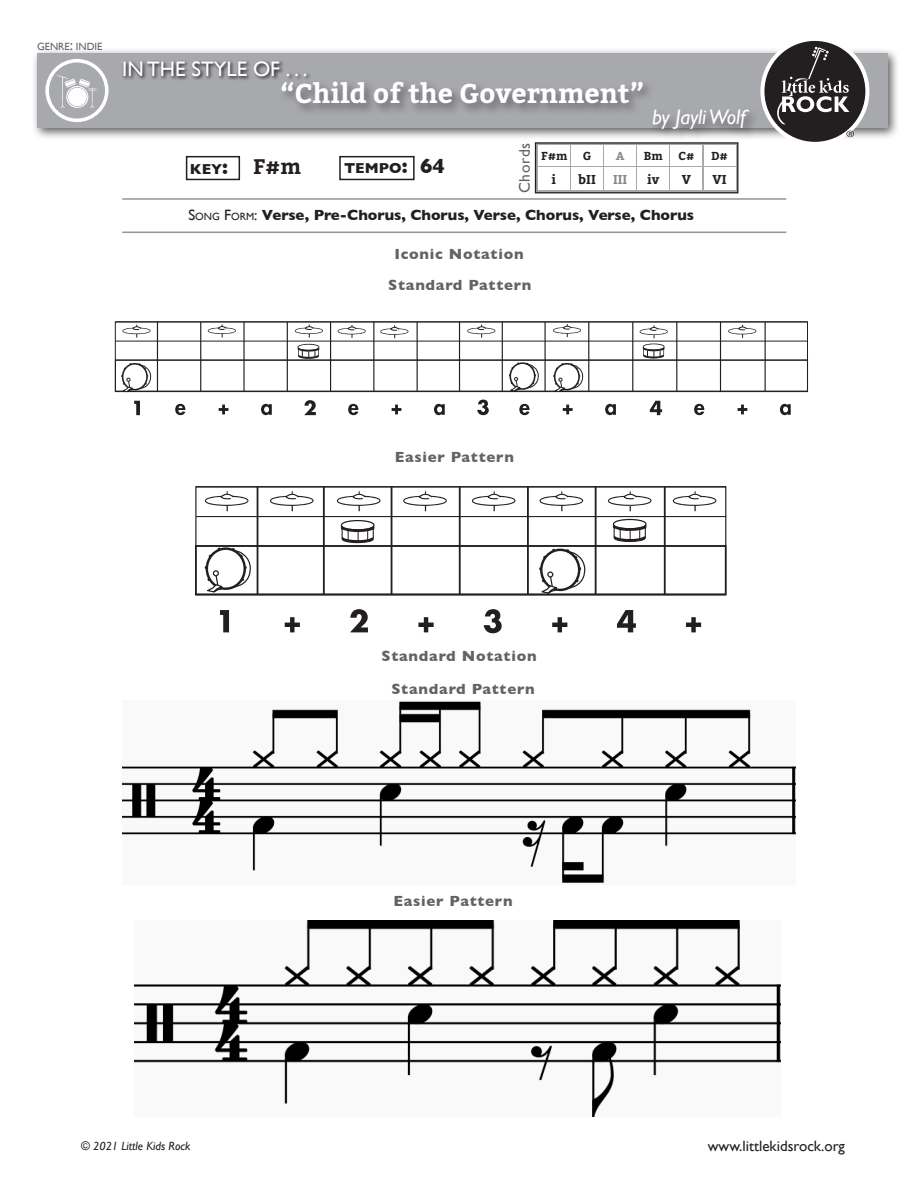
<style>
.page{position:relative;width:918px;height:1188px;background:#fff}
.page>*{position:absolute;margin:0;border:0;box-sizing:border-box;transform-origin:0 0}
.t1{font:700 27px "Bitter";color:#fff}
.t2{font:21px "Gill Sans";color:#fff}
.t3{font:italic 21px "Gill Sans";color:#fff}
.t4{font:15.45px "Gill Sans";letter-spacing:.05em;color:#636366}
.t5{font:700 15px "Gill Sans";letter-spacing:.05em;color:#636366}
.t6{font:700 15px "Gill Sans";color:#231f20}
.t7{font:15px "Gill Sans";color:#231f20}
.t8{font:700 14.7px "Gill Sans";color:#231f20}
.t9{font:700 12.75px "Bitter";color:#231f20}
.t10{font:700 12.75px "Bitter";color:#87898c}
.t11{font:italic 12px "Gill Sans";color:#231f20}
.t12{font:700 11.55px "Bitter";color:#231f20}
.t13{font:700 11.55px "Bitter";color:#87898c}
.t14{font:10.5px "Gill Sans";color:#636366}
.s1{font-size:15px}
.s2{font-size:21px}
.s3{font-family:"Bitter";font-size:21px}
.s4{font-weight:400}
.s5{font-weight:400;font-size:10.5px}
</style>
<div class="page">
<img style="left:134px;top:920px;width:647px;height:197px">
<div style="left:195px;top:545px;width:531px;height:51px;border:2px solid #231f20"></div>
<svg style="left:337px;top:492px;width:43px;height:19px"></svg>
<svg style="left:608px;top:492px;width:44px;height:19px"></svg>
<hr style="left:196px;top:516px;width:530px;height:1px;background:#231f20">
<hr style="left:196px;top:546px;width:530px;height:1px;background:#231f20">
<svg style="left:220px;top:610px;width:9px;height:22px"></svg>
<svg style="left:285px;top:617px;width:15px;height:15px"></svg>
<svg style="left:350px;top:609px;width:18px;height:23px"></svg>
<svg style="left:418px;top:617px;width:16px;height:15px"></svg>
<svg style="left:484px;top:609px;width:18px;height:24px"></svg>
<svg style="left:552px;top:617px;width:15px;height:15px"></svg>
<svg style="left:617px;top:610px;width:19px;height:22px"></svg>
<svg style="left:686px;top:617px;width:15px;height:15px"></svg>
<div style="left:195px;top:486px;width:531px;height:109px;border:1px solid #231f20"></div>
<svg style="left:205px;top:492px;width:43px;height:19px"></svg>
<svg style="left:472px;top:492px;width:44px;height:19px"></svg>
<svg style="left:341px;top:520px;width:34px;height:23px"></svg>
<hr style="left:257px;top:487px;width:1px;height:108px;background:#231f20">
<hr style="left:323px;top:487px;width:2px;height:108px;background:#231f20">
<hr style="left:391px;top:487px;width:1px;height:108px;background:#231f20">
<hr style="left:459px;top:487px;width:2px;height:108px;background:#231f20">
<hr style="left:527px;top:487px;width:2px;height:108px;background:#231f20">
<hr style="left:595px;top:487px;width:2px;height:108px;background:#231f20">
<hr style="left:664px;top:487px;width:2px;height:108px;background:#231f20">
<div style="left:206px;top:547px;width:40px;height:43px;border:2px solid #231f20;border-radius:50%"></div>
<svg style="left:204px;top:566px;width:19px;height:27px"></svg>
<svg style="left:229px;top:548px;width:22px;height:40px"></svg>
<svg style="left:270px;top:492px;width:44px;height:19px"></svg>
<svg style="left:403px;top:492px;width:44px;height:19px"></svg>
<svg style="left:540px;top:492px;width:43px;height:19px"></svg>
<svg style="left:673px;top:492px;width:43px;height:19px"></svg>
<svg style="left:613px;top:519px;width:34px;height:23px"></svg>
<div style="left:540px;top:549px;width:40px;height:42px;border:2px solid #231f20;border-radius:50%"></div>
<div style="left:547px;top:571px;width:6px;height:7px;border:1px solid #231f20;border-radius:50%"></div>
<svg style="left:538px;top:576px;width:19px;height:19px"></svg>
<svg style="left:564px;top:549px;width:22px;height:41px"></svg>
<img style="left:122px;top:701px;width:673px;height:182px">
<svg style="left:467px;top:325px;width:28px;height:13px"></svg>
<hr style="left:502px;top:322px;width:1px;height:70px;background:#231f20">
<hr style="left:545px;top:322px;width:1px;height:70px;background:#231f20">
<hr style="left:588px;top:322px;width:1px;height:70px;background:#231f20">
<hr style="left:632px;top:322px;width:1px;height:70px;background:#231f20">
<hr style="left:676px;top:322px;width:1px;height:70px;background:#231f20">
<hr style="left:720px;top:322px;width:1px;height:70px;background:#231f20">
<hr style="left:765px;top:322px;width:1px;height:70px;background:#231f20">
<div style="left:115px;top:359px;width:693px;height:33px;border:1px solid #231f20"></div>
<hr style="left:115px;top:341px;width:693px;height:1px;background:#231f20">
<hr style="left:115px;top:360px;width:693px;height:1px;background:#231f20">
<svg style="left:134px;top:401px;width:6px;height:14px"></svg>
<svg style="left:219px;top:405px;width:9px;height:9px"></svg>
<svg style="left:304px;top:400px;width:12px;height:15px"></svg>
<svg style="left:392px;top:405px;width:9px;height:9px"></svg>
<svg style="left:477px;top:400px;width:12px;height:15px"></svg>
<svg style="left:563px;top:405px;width:10px;height:9px"></svg>
<svg style="left:650px;top:401px;width:12px;height:14px"></svg>
<svg style="left:738px;top:405px;width:9px;height:9px"></svg>
<div style="left:115px;top:321px;width:693px;height:70px;border:1px solid #231f20"></div>
<svg style="left:122px;top:325px;width:29px;height:13px"></svg>
<svg style="left:295px;top:325px;width:28px;height:13px"></svg>
<svg style="left:640px;top:326px;width:28px;height:12px"></svg>
<hr style="left:157px;top:322px;width:1px;height:70px;background:#231f20">
<hr style="left:200px;top:322px;width:1px;height:70px;background:#231f20">
<hr style="left:243px;top:322px;width:2px;height:70px;background:#231f20">
<hr style="left:287px;top:322px;width:1px;height:70px;background:#231f20">
<hr style="left:330px;top:322px;width:1px;height:70px;background:#231f20">
<hr style="left:373px;top:322px;width:1px;height:70px;background:#231f20">
<hr style="left:417px;top:322px;width:1px;height:70px;background:#231f20">
<hr style="left:459px;top:322px;width:1px;height:70px;background:#231f20">
<svg style="left:121px;top:363px;width:30px;height:30px"></svg>
<svg style="left:508px;top:362px;width:31px;height:30px"></svg>
<svg style="left:261px;top:404px;width:11px;height:11px"></svg>
<svg style="left:434px;top:404px;width:11px;height:11px"></svg>
<svg style="left:605px;top:404px;width:11px;height:11px"></svg>
<svg style="left:780px;top:404px;width:11px;height:11px"></svg>
<svg style="left:175px;top:404px;width:10px;height:11px"></svg>
<svg style="left:348px;top:404px;width:10px;height:11px"></svg>
<svg style="left:519px;top:404px;width:11px;height:11px"></svg>
<svg style="left:694px;top:404px;width:10px;height:11px"></svg>
<svg style="left:208px;top:325px;width:28px;height:12px"></svg>
<svg style="left:338px;top:325px;width:28px;height:13px"></svg>
<svg style="left:380px;top:326px;width:28px;height:12px"></svg>
<svg style="left:553px;top:324px;width:28px;height:13px"></svg>
<svg style="left:728px;top:325px;width:28px;height:13px"></svg>
<svg style="left:298px;top:344px;width:21px;height:15px"></svg>
<svg style="left:643px;top:344px;width:22px;height:14px"></svg>
<svg style="left:553px;top:363px;width:30px;height:30px"></svg>
<div style="left:31px;top:48px;width:869px;height:92px;background:#231f20;opacity:.75"></div>
<div style="left:37px;top:53px;width:851px;height:75px;background:#a8a9ad"></div>
<svg style="left:122px;top:61px;width:188px;height:19px"></svg>
<div style="left:279px;top:79px;width:483px;height:62px;background:#231f20;opacity:.5"></div>
<hr style="left:122px;top:232px;width:664px;height:1px;background:#939598">
<hr style="left:122px;top:198px;width:664px;height:2px;background:#939598">
<div style="left:339px;top:156px;width:76px;height:24px;border:2px solid #231f20"></div>
<div style="left:186px;top:156px;width:54px;height:24px;border:2px solid #231f20"></div>
<svg style="left:537px;top:144px;width:199px;height:47px"></svg>
<div style="left:535px;top:142px;width:203px;height:51px;border:1px solid #231f20"></div>
<div style="left:539px;top:145px;width:31px;height:21px;background:#fff"></div>
<div style="left:539px;top:167px;width:31px;height:23px;background:#fff"></div>
<div style="left:604px;top:145px;width:32px;height:21px;background:#fff"></div>
<div style="left:604px;top:167px;width:32px;height:23px;background:#fff"></div>
<div style="left:671px;top:145px;width:31px;height:21px;background:#fff"></div>
<div style="left:671px;top:167px;width:31px;height:23px;background:#fff"></div>
<div style="left:571px;top:145px;width:32px;height:21px;background:#fff"></div>
<div style="left:571px;top:167px;width:32px;height:23px;background:#fff"></div>
<div style="left:638px;top:145px;width:31px;height:21px;background:#fff"></div>
<div style="left:638px;top:167px;width:31px;height:23px;background:#fff"></div>
<div style="left:704px;top:145px;width:31px;height:21px;background:#fff"></div>
<div style="left:704px;top:167px;width:31px;height:23px;background:#fff"></div>
<svg style="left:760px;top:37px;width:109px;height:109px"></svg>
<div style="left:764px;top:41px;width:101px;height:101px;background:#231f20;border-radius:50%"></div>
<svg style="left:777px;top:47px;width:72px;height:78px"></svg>
<svg style="left:846px;top:131px;width:8px;height:6px"></svg>
<svg style="left:45px;top:59px;width:64px;height:63px"></svg>
<p class="t14" style="left:37px;top:40px;width:67px">GENRE<span class="s1">:</span> INDIE</p>
<h2 class="t2" style="left:122px;top:57px;width:187px">IN THE STYLE OF . . .</h2>
<h1 class="t1" style="left:280px;top:77px;width:366px">“Child of the Government”</h1>
<h2 class="t3" style="left:652px;top:105px;width:95px">by Jayli Wolf</h2>
<p class="t8" style="left:190px;top:161px;width:113px">KEY<span class="s2">:</span> <span class="s3">F#m</span></p>
<p class="t8" style="left:344px;top:160px;width:102px">TEMPO<span class="s2">: 64</span></p>
<p class="t4" style="left:516px;top:193px;width:52px;rotate:-90deg">Chords</p>
<p class="t12" style="left:541px;top:149px;width:28px">F#m</p>
<p class="t9" style="left:552px;top:172px;width:6px">i</p>
<p class="t12" style="left:583px;top:149px;width:10px">G</p>
<p class="t9" style="left:579px;top:172px;width:19px">bII</p>
<p class="t13" style="left:616px;top:149px;width:10px">A</p>
<p class="t10" style="left:613px;top:172px;width:16px">III</p>
<p class="t12" style="left:644px;top:149px;width:20px">Bm</p>
<p class="t9" style="left:647px;top:172px;width:14px">iv</p>
<p class="t12" style="left:679px;top:149px;width:17px">C#</p>
<p class="t9" style="left:682px;top:172px;width:11px">V</p>
<p class="t6" style="left:188px;top:206px;width:507px"><span class="s4">S</span><span class="s5">ONG</span> <span class="s4">F</span><span class="s5">ORM</span><span class="s4">:</span> Verse, Pre-Chorus, Chorus, Verse, Chorus, Verse, Chorus</p>
<p class="t5" style="left:394px;top:246px;width:131px">Iconic Notation</p>
<p class="t5" style="left:388px;top:276px;width:145px">Standard Pattern</p>
<p class="t12" style="left:711px;top:149px;width:18px">D#</p>
<p class="t9" style="left:712px;top:172px;width:16px">VI</p>
<p class="t5" style="left:395px;top:448px;width:121px">Easier Pattern</p>
<p class="t5" style="left:381px;top:648px;width:157px">Standard Notation</p>
<p class="t5" style="left:391px;top:680px;width:145px">Standard Pattern</p>
<p class="t5" style="left:393px;top:892px;width:121px">Easier Pattern</p>
<p class="t11" style="left:81px;top:1139px;width:111px">© 2021 Little Kids Rock</p>
<p class="t7" style="left:708px;top:1138px;width:139px">www.littlekidsrock.org</p>
</div>
